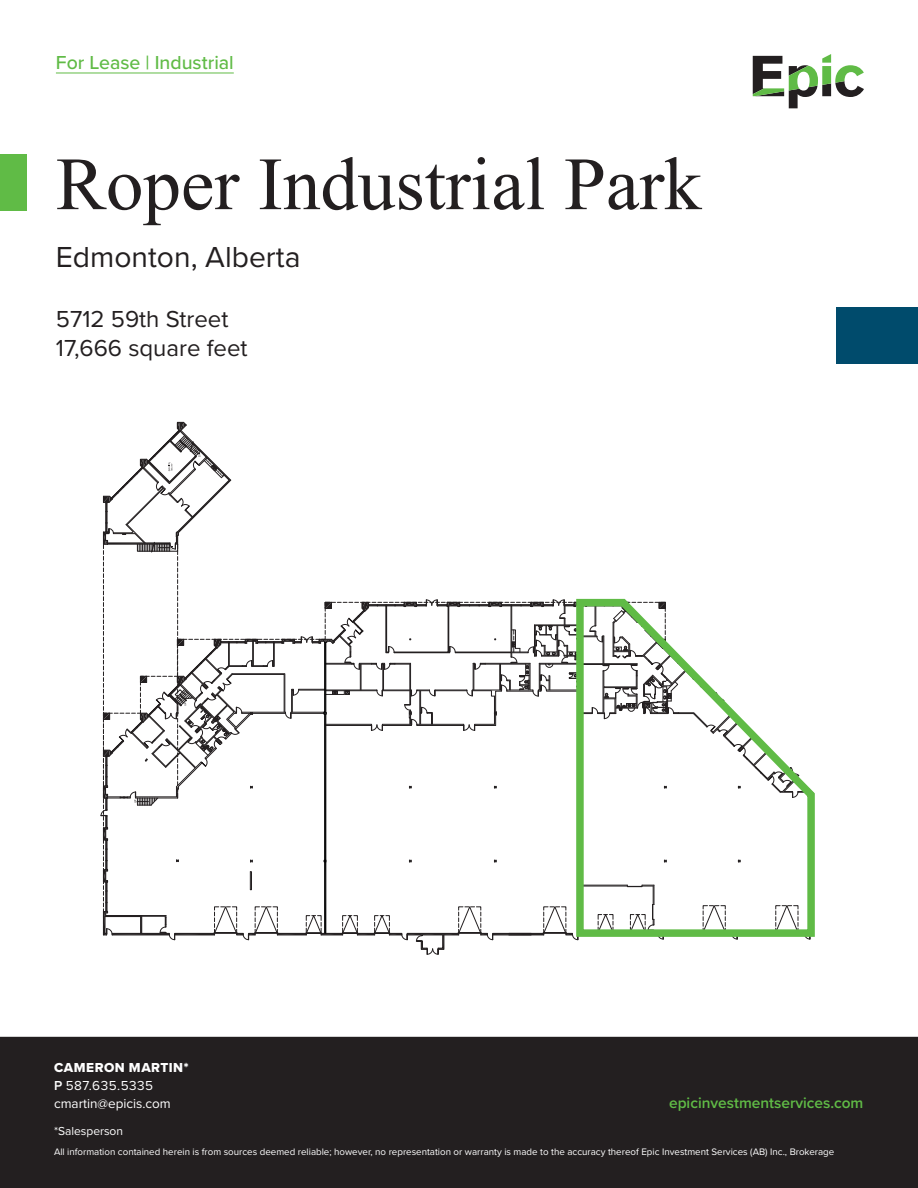
<style>
.page{position:relative;width:918px;height:1188px;background:#fff}
.page>*{position:absolute;margin:0;border:0;box-sizing:border-box;transform-origin:0 0}
.Header_1{font:75px "Times New Roman";color:#231f20}
.t1{font:30px "Proxima Nova";color:#231f20}
.Photo_Caption{font:24px "Proxima Nova";color:#231f20}
.t2{font:500 19.5px "Proxima Nova";color:#60bb46}
.t3{font:600 15.45px "Proxima Nova";color:#60bb46}
.t4{font:13.5px/18px "Proxima Nova";color:#fff}
.t5{font:13.5px "Proxima Nova Extrabld";letter-spacing:.04em;color:#fff}
.t6{font:12px "Proxima Nova";color:#fff}
.t7{font:9.75px "Proxima Nova";color:#fff}
.s1{font-weight:600}
</style>
<div class="page">
<div style="left:0;top:155px;width:26px;height:56px;background:#60bb46"></div>
<div style="left:836px;top:308px;width:82px;height:56px;background:#004b6c"></div>
<svg style="left:753px;top:54px;width:111px;height:54px"></svg>
<div style="left:1px;top:1037px;width:916px;height:150px;background:#231f20"></div>
<div style="left:0;top:1037px;width:918px;height:151px;border:1px solid #231f20"></div>
<hr style="left:56px;top:72px;width:178px;height:1px;background:#60bb46">
<svg style="left:100px;top:421px;width:472px;height:534px"></svg>
<svg style="left:572px;top:598px;width:243px;height:343px"></svg>
<p class="t2" style="left:56px;top:48px;width:179px">For Lease | Industrial</p>
<p class="Header_1" style="left:56px;top:131px;width:647px">Roper Industrial Park</p>
<h2 class="t1" style="left:56px;top:235px;width:246px">Edmonton, Alberta</h2>
<p class="Photo_Caption" style="left:56px;top:301px;width:174px">5712 59th Street</p>
<p class="Photo_Caption" style="left:56px;top:330px;width:193px">17,666 square feet</p>
<h3 class="t5" style="left:54px;top:1058px;width:136px">CAMERON MARTIN*</h3>
<h3 class="t4" style="left:54px;top:1076px;width:118px"><span class="s1">P</span> 587.635.5335 cmartin@epicis.com</h3>
<h3 class="t3" style="left:669px;top:1092px;width:196px">epicinvestmentservices.com</h3>
<p class="t6" style="left:54px;top:1122px;width:71px">*Salesperson</p>
<p class="t7" style="left:54px;top:1145px;width:782px">All information contained herein is from sources deemed reliable; however, no representation or warranty is made to the accuracy thereof Epic Investment Services (AB) Inc., Brokerage</p>
</div>
